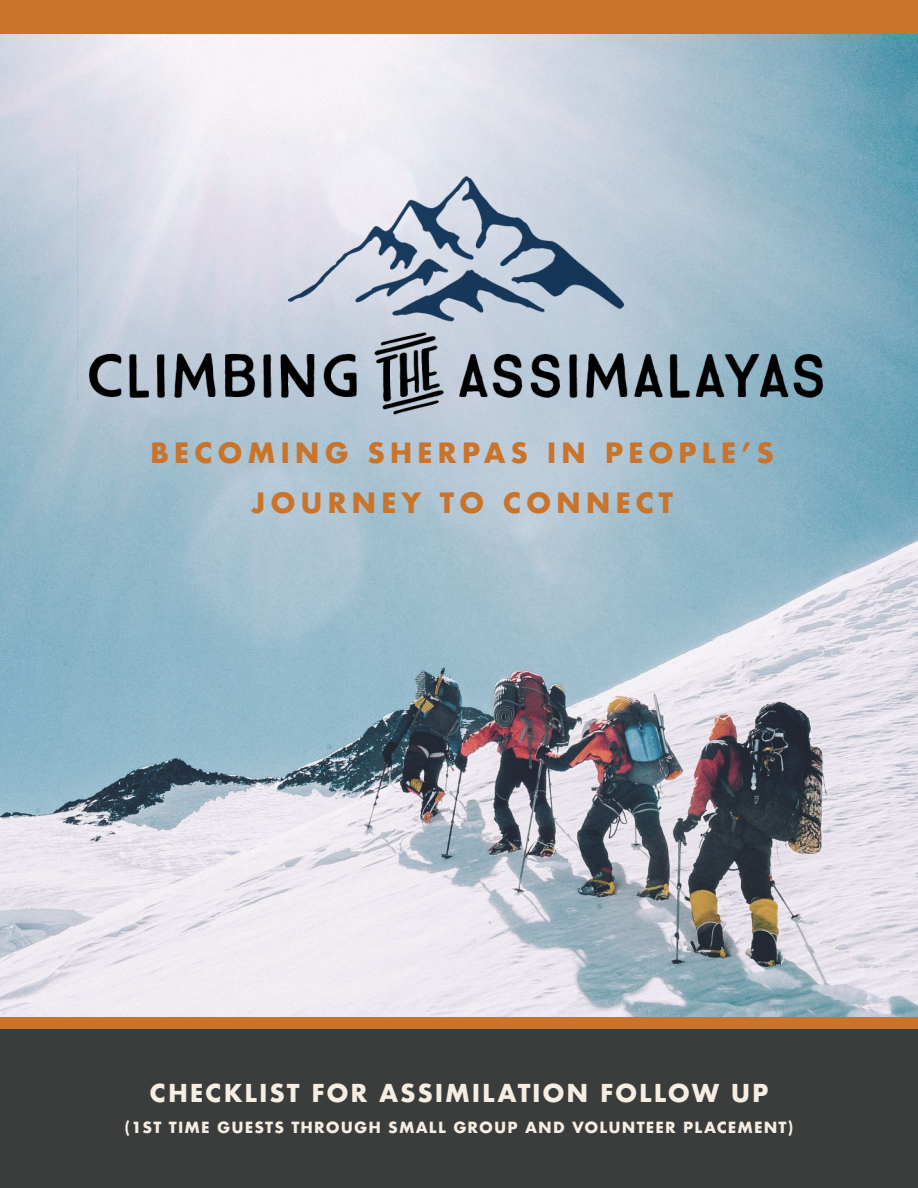
<style>
.page{position:relative;width:918px;height:1188px;background:#fff}
.page>*{position:absolute;margin:0;border:0;box-sizing:border-box;transform-origin:0 0}
.t1{font:700 27.3px/49.9px "Futura";letter-spacing:.175em;color:#c9742a;text-align:center}
.t2{font:700 24px "Futura";letter-spacing:.075em;color:#f7eee3}
.t3{font:700 15px "Futura";letter-spacing:.075em;color:#f7eee3}
</style>
<div class="page">
<img style="left:0;top:33px;width:918px;height:984px">
<div style="left:0;top:0;width:918px;height:33px;background:#c9742a"></div>
<div style="left:0;top:1017px;width:918px;height:39px;background:#c9742a"></div>
<div style="left:0;top:1029px;width:918px;height:159px;background:#3b3d3c"></div>
<img style="left:78px;top:151px;width:768px;height:272px">
<h1 class="t1" style="left:150px;top:428px;width:625px">BECOMING SHERPAS IN PEOPLE’S<br>JOURNEY TO CONNECT</h1>
<h2 class="t2" style="left:149px;top:1075px;width:621px">CHECKLIST FOR ASSIMILATION FOLLOW UP</h2>
<p class="t3" style="left:124px;top:1116px;width:671px">(1ST TIME GUESTS THROUGH SMALL GROUP AND VOLUNTEER PLACEMENT)</p>
</div>
